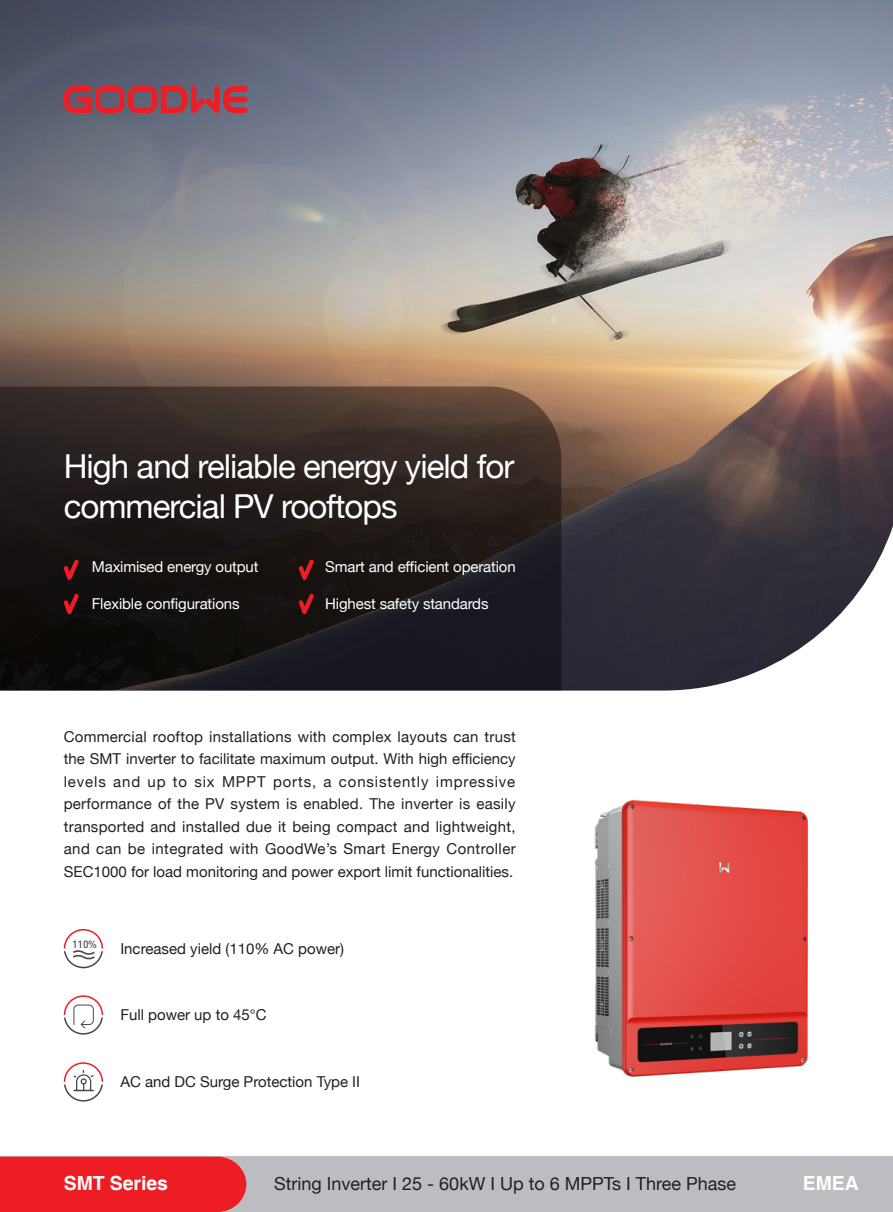
<style>
.page{position:relative;width:893px;height:1212px;background:#fff}
.page>*{position:absolute;margin:0;border:0;box-sizing:border-box;transform-origin:0 0}
.t1{font:33px/39.6px "Helvetica Neue";letter-spacing:-.03em;color:#fff}
.t2{font:700 19.5px "Helvetica";letter-spacing:-.005em;color:#fff}
.t3{font:18px "Helvetica Neue";color:#231f20}
.t4{font:15px/22.5px "Helvetica Neue";color:#231f20;text-align:justify}
.t5{font:15px "Helvetica Neue";letter-spacing:-.01em;color:#fff}
.t6{font:500 10.35px "DIN Pro";color:#4b4c4d}
</style>
<div class="page">
<img style="left:0;top:0;width:893px;height:690px">
<div style="left:0;top:1156px;width:893px;height:56px;background:#bcbdc0"></div>
<div style="left:0;top:1156px;width:246px;height:56px;background:#ee1d23"></div>
<img style="left:594px;top:800px;width:214px;height:277px">
<svg style="left:0;top:386px;width:561px;height:304px;background:#241d1c"></svg>
<svg style="left:64px;top:559px;width:15px;height:21px"></svg>
<svg style="left:299px;top:559px;width:15px;height:21px"></svg>
<svg style="left:64px;top:593px;width:15px;height:21px"></svg>
<svg style="left:299px;top:593px;width:15px;height:21px"></svg>
<svg style="left:63px;top:929px;width:40px;height:40px"></svg>
<svg style="left:64px;top:86px;width:183px;height:27px;background:#a83f4b"></svg>
<svg style="left:344px;top:107px;width:4px;height:3px"></svg>
<svg style="left:63px;top:995px;width:40px;height:40px"></svg>
<svg style="left:63px;top:1062px;width:40px;height:40px"></svg>
<p class="t1" style="left:64px;top:448px;width:452px">High and reliable energy yield for commercial PV rooftops</p>
<p class="t5" style="left:92px;top:556px;width:168px">Maximised energy output</p>
<p class="t5" style="left:325px;top:556px;width:192px">Smart and efficient operation</p>
<p class="t5" style="left:92px;top:592px;width:149px">Flexible configurations</p>
<p class="t5" style="left:325px;top:592px;width:165px">Highest safety standards</p>
<p class="t4" style="left:64px;top:726px;width:454px">Commercial rooftop installations with complex layouts can trust the SMT inverter to facilitate maximum output. With high efficiency levels and up to six MPPT ports, a consistently impressive performance of the PV system is enabled. The inverter is easily transported and installed due it being compact and lightweight, and can be integrated with GoodWe’s Smart Energy Controller SEC1000 for load monitoring and power export limit functionalities.</p>
<p class="t6" style="left:72px;top:937px;width:26px">110%</p>
<p class="t4" style="left:120px;top:938px;width:225px">Increased yield (110% AC power)</p>
<p class="t4" style="left:120px;top:1004px;width:148px">Full power up to 45°C</p>
<p class="t4" style="left:120px;top:1071px;width:241px">AC and DC Surge Protection Type II</p>
<p class="t2" style="left:64px;top:1171px;width:106px">SMT Series</p>
<p class="t3" style="left:274px;top:1170px;width:463px">String Inverter I 25 - 60kW I Up to 6 MPPTs I Three Phase</p>
<p class="t2" style="left:803px;top:1171px;width:58px">EMEA</p>
</div>
